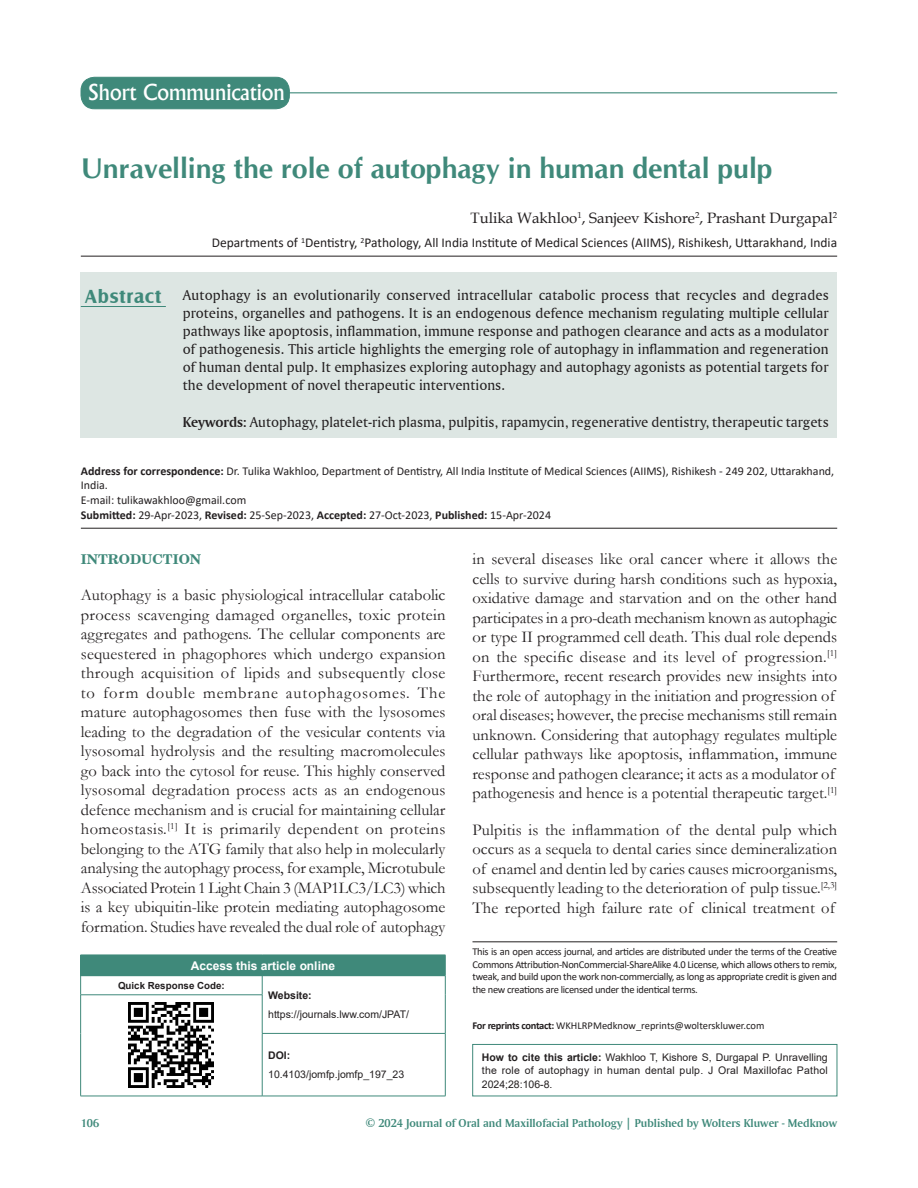
<style>
.page{position:relative;width:918px;height:1188px;background:#fff}
.page>*{position:absolute;margin:0;border:0;box-sizing:border-box;transform-origin:0 0}
.AT{font:700 28.5px "CG Omega";color:#3f897a}
.AH{font:500 21px "Albertus";color:#fff}
.ABSH{font:700 19.5px "Castle T";letter-spacing:.04em;color:#3f897a}
.TX{font:16.5px/19.5px "Garamond";color:#231f20;text-align:justify}
.ABS{font:15px/18px "Amerigo BT Roman A";color:#231f20;text-align:justify}
.KWD{font:15px "Amerigo BT Roman A";color:#231f20}
.AU{font:15px "Book Antiqua";color:#231f20}
.AFF{font:13.5px "Calibri";color:#231f20}
.t1{font:700 13.5px "Century Schoolbook BT";color:#3f897a}
.ADD{font:12px/14.4px "Calibri";color:#231f20}
.HIS{font:12px "Calibri";color:#231f20}
.t2{font:12px "Amerigo BT Bold A";color:#3f897a}
.AAO{font:700 12px "Arial";color:#fff}
.TX-2{font:10.5px/12.6px "Calibri";letter-spacing:-.03em;color:#231f20;text-align:justify}
.SRC{font:10.5px/13.5px "Arial";letter-spacing:.02em;color:#231f20;text-align:justify}
.TX-3{font:10.5px "Calibri";color:#231f20}
.WEB{font:10.5px "Arial";color:#231f20}
.WEB-2{font:700 10.5px "Arial";color:#231f20}
.QRC{font:700 9.75px "Arial";color:#231f20}
.s1{font-family:"Amerigo BT Bold A"}
.s2{font-weight:700}
</style>
<div class="page">
<hr style="left:261px;top:92px;width:576px;height:1px;background:#3f897a">
<hr style="left:81px;top:256px;width:756px;height:1px;background:#231f20">
<div style="left:81px;top:273px;width:756px;height:165px;background:#dde6e3"></div>
<hr style="left:81px;top:306px;width:85px;height:1px;background:#3f897a">
<div style="left:81px;top:955px;width:364px;height:21px;background:#3f897a"></div>
<svg style="left:80px;top:955px;width:1px;height:40px"></svg>
<hr style="left:80px;top:995px;width:182px;height:1px;background:#3f897a">
<hr style="left:80px;top:995px;width:1px;height:38px;background:#3f897a">
<hr style="left:80px;top:1033px;width:1px;height:63px;background:#3f897a">
<hr style="left:80px;top:1096px;width:182px;height:1px;background:#3f897a">
<svg style="left:262px;top:976px;width:1px;height:19px"></svg>
<svg style="left:445px;top:955px;width:1px;height:40px"></svg>
<hr style="left:262px;top:995px;width:1px;height:38px;background:#3f897a">
<hr style="left:445px;top:995px;width:1px;height:38px;background:#3f897a">
<hr style="left:262px;top:1033px;width:183px;height:1px;background:#3f897a">
<hr style="left:262px;top:1034px;width:1px;height:62px;background:#3f897a">
<hr style="left:445px;top:1034px;width:1px;height:62px;background:#3f897a">
<hr style="left:262px;top:1096px;width:183px;height:1px;background:#3f897a">
<img style="left:129px;top:1003px;width:85px;height:85px">
<div style="left:472px;top:1044px;width:365px;height:52px;border:1px solid #3f897a"></div>
<hr style="left:472px;top:941px;width:365px;height:1px;background:#231f20">
<div style="left:81px;top:77px;width:208px;height:32px;background:#3f897a;border-radius:14px"></div>
<div style="left:81px;top:77px;width:209px;height:32px;border:1px solid #3f897a;border-radius:14px"></div>
<hr style="left:81px;top:528px;width:756px;height:1px;background:#231f20">
<p class="AH" style="left:88px;top:79px;width:198px">Short Communication</p>
<p class="AT" style="left:81px;top:150px;width:693px">Unravelling the role of autophagy in human dental pulp</p>
<p class="AU" style="left:471px;top:207px;width:368px">Tulika Wakhloo<sup>1</sup>, Sanjeev Kishore<sup>2</sup>, Prashant Durgapal<sup>2</sup></p>
<p class="AFF" style="left:212px;top:233px;width:627px">Departments of <sup>1</sup>Dentistry, <sup>2</sup>Pathology, All India Institute of Medical Sciences (AIIMS), Rishikesh, Uttarakhand, India</p>
<p class="ABSH" style="left:85px;top:285px;width:78px">Abstract</p>
<p class="ABS" style="left:183px;top:285px;width:648px">Autophagy is an evolutionarily conserved intracellular catabolic process that recycles and degrades proteins, organelles and pathogens. It is an endogenous defence mechanism regulating multiple cellular pathways like apoptosis, inflammation, immune response and pathogen clearance and acts as a modulator of pathogenesis. This article highlights the emerging role of autophagy in inflammation and regeneration of human dental pulp. It emphasizes exploring autophagy and autophagy agonists as potential targets for the development of novel therapeutic interventions.</p>
<p class="KWD" style="left:183px;top:413px;width:647px"><span class="s1">Keywords:</span> Autophagy, platelet‑rich plasma, pulpitis, rapamycin, regenerative dentistry, therapeutic targets</p>
<p class="ADD" style="left:81px;top:463px;width:755px"><span class="s2">Address for correspondence:</span> Dr. Tulika Wakhloo, Department of Dentistry, All India Institute of Medical Sciences (AIIMS), Rishikesh ‑ 249 202, Uttarakhand,<br>India.<br>E‑mail: tulikawakhloo@gmail.com</p>
<p class="HIS" style="left:81px;top:507px;width:472px"><span class="s2">Submitted:</span> 29‑Apr‑2023, <span class="s2">Revised:</span> 25-Sep-2023, <span class="s2">Accepted:</span> 27‑Oct‑2023, <span class="s2">Published:</span> 15-Apr-2024</p>
<h1 class="t1" style="left:81px;top:550px;width:122px">INTRODUCTION</h1>
<p class="TX" style="left:81px;top:585px;width:366px">Autophagy is a basic physiological intracellular catabolic process scavenging damaged organelles, toxic protein aggregates and pathogens. The cellular components are sequestered in phagophores which undergo expansion through acquisition of lipids and subsequently close to form double membrane autophagosomes. The mature autophagosomes then fuse with the lysosomes leading to the degradation of the vesicular contents via lysosomal hydrolysis and the resulting macromolecules go back into the cytosol for reuse. This highly conserved lysosomal degradation process acts as an endogenous defence mechanism and is crucial for maintaining cellular homeostasis.<sup>[1]</sup> It is primarily dependent on proteins belonging to the ATG family that also help in molecularly analysing the autophagy process, for example, Microtubule Associated Protein 1 Light Chain 3 (MAP1LC3/LC3) which is a key ubiquitin‑like protein mediating autophagosome formation. Studies have revealed the dual role of autophagy</p>
<p class="AAO" style="left:191px;top:957px;width:146px">Access this article online</p>
<p class="QRC" style="left:118px;top:978px;width:108px">Quick Response Code:</p>
<p class="WEB-2" style="left:268px;top:988px;width:45px">Website:</p>
<p class="WEB" style="left:268px;top:1007px;width:142px">https://journals.lww.com/JPAT/</p>
<p class="WEB-2" style="left:268px;top:1048px;width:24px">DOI:</p>
<p class="WEB" style="left:268px;top:1067px;width:137px">10.4103/jomfp.jomfp_197_23</p>
<p class="TX" style="left:472px;top:549px;width:366px;text-align:left">in several diseases like oral cancer where it allows the cells to survive during harsh conditions such as hypoxia, oxidative damage and starvation and on the other hand participates in a pro‑death mechanism known as autophagic or type II programmed cell death. This dual role depends on the specific disease and its level of progression.<sup>[1] </sup>Furthermore, recent research provides new insights into the role of autophagy in the initiation and progression of oral diseases; however, the precise mechanisms still remain unknown. Considering that autophagy regulates multiple cellular pathways like apoptosis, inflammation, immune response and pathogen clearance; it acts as a modulator of pathogenesis and hence is a potential therapeutic target.<sup>[1]</sup></p>
<p class="TX" style="left:472px;top:820px;width:366px">Pulpitis is the inflammation of the dental pulp which occurs as a sequela to dental caries since demineralization of enamel and dentin led by caries causes microorganisms, subsequently leading to the deterioration of pulp tissue.<sup>[2,3] </sup>The reported high failure rate of clinical treatment of</p>
<p class="TX-2" style="left:472px;top:945px;width:366px">This is an open access journal, and articles are distributed under the terms of the Creative Commons Attribution‑NonCommercial‑ShareAlike 4.0 License, which allows others to remix, tweak, and build upon the work non‑commercially, as long as appropriate credit is given and the new creations are licensed under the identical terms.</p>
<p class="TX-3" style="left:472px;top:1018px;width:293px"><span class="s2">For reprints contact:</span> WKHLRPMedknow_reprints@wolterskluwer.com</p>
<p class="SRC" style="left:482px;top:1050px;width:347px"><span class="s2">How to cite this article:</span> Wakhloo T, Kishore S, Durgapal P. Unravelling the role of autophagy in human dental pulp. J Oral Maxillofac Pathol 2024;28:106-8.</p>
<p class="t2" style="left:81px;top:1116px;width:20px">106</p>
<p class="t2" style="left:365px;top:1116px;width:473px">© 2024 Journal of Oral and Maxillofacial Pathology | Published by Wolters Kluwer - Medknow</p>
</div>
